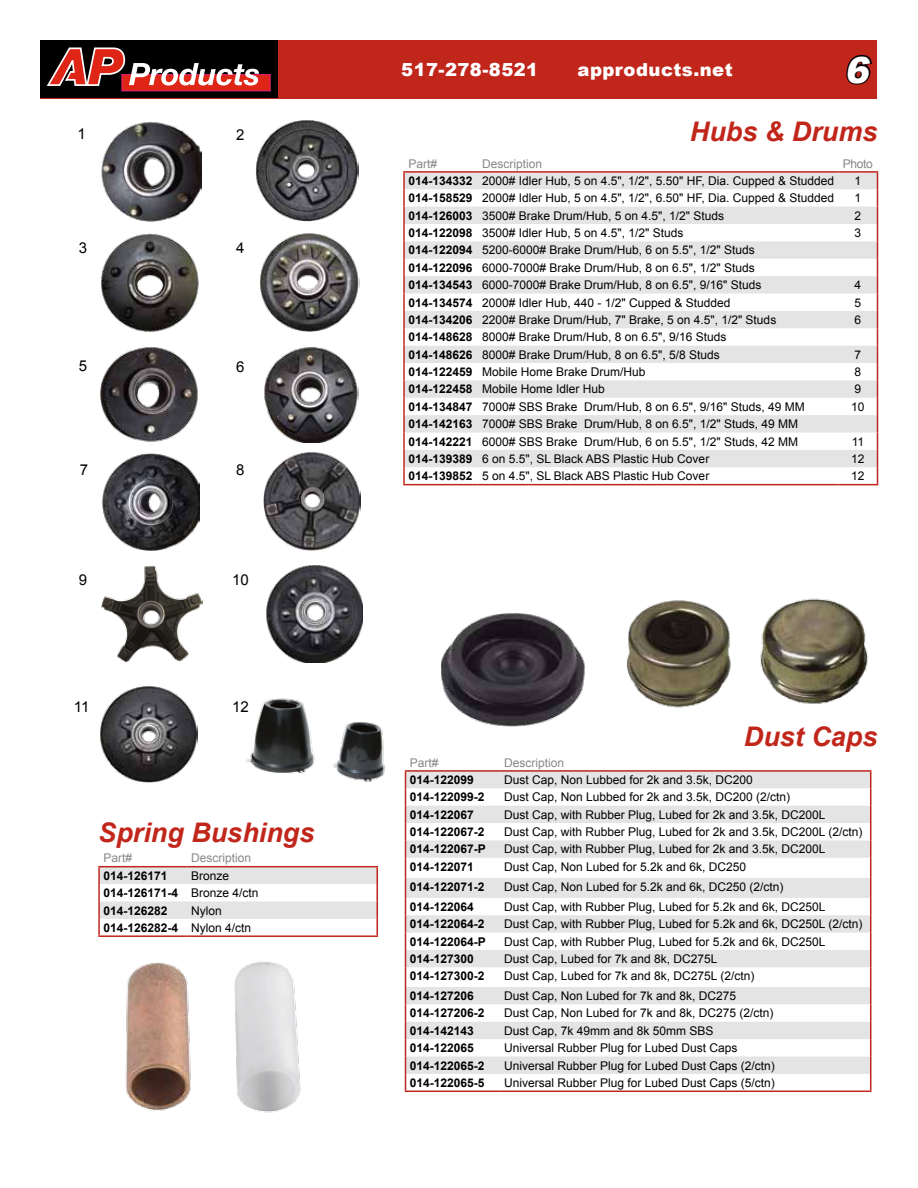
<style>
.page{position:relative;width:918px;height:1188px;background:#fff}
.page>*{position:absolute;margin:0;border:0;box-sizing:border-box;transform-origin:0 0}
.t1{font:italic 900 36px "Arial";color:#fff}
.t2{font:italic 700 27px "Arial";color:#c1261b}
.t3{font:900 18px "Arial";letter-spacing:.025em;color:#fff}
.t4{font:15px "Arial";color:#000}
.t5{font:12px/17.4px "Arial";color:#000}
.t6{font:700 12px/17.4px "Arial";color:#000}
.t7{font:12px "Arial";color:#868787}
.s1{font-weight:400}
.s2{font-weight:700}
</style>
<div class="page">
<div style="left:40px;top:40px;width:838px;height:59px;background:#c1261b"></div>
<svg style="left:846px;top:54px;width:26px;height:31px"></svg>
<svg style="left:40px;top:41px;width:238px;height:57px;background:#562a29"></svg>
<img style="left:246px;top:698px;width:159px;height:100px">
<img style="left:101px;top:121px;width:100px;height:101px">
<img style="left:256px;top:120px;width:102px;height:102px">
<img style="left:101px;top:233px;width:98px;height:99px">
<img style="left:260px;top:233px;width:99px;height:98px">
<img style="left:101px;top:347px;width:97px;height:95px">
<img style="left:264px;top:347px;width:94px;height:95px">
<img style="left:102px;top:453px;width:98px;height:98px">
<img style="left:264px;top:452px;width:96px;height:98px">
<img style="left:101px;top:566px;width:101px;height:97px">
<img style="left:266px;top:565px;width:96px;height:97px">
<img style="left:100px;top:686px;width:97px;height:97px">
<svg style="left:406px;top:772px;width:464px;height:302px;fill:#e4e4e4"></svg>
<hr style="left:405px;top:770px;width:95px;height:2px;background:#c1261b">
<hr style="left:500px;top:770px;width:371px;height:2px;background:#c1261b">
<svg style="left:405px;top:772px;width:1px;height:319px"></svg>
<hr style="left:405px;top:1091px;width:95px;height:1px;background:#c1261b">
<svg style="left:870px;top:772px;width:1px;height:319px"></svg>
<hr style="left:500px;top:1091px;width:371px;height:1px;background:#c1261b">
<img style="left:627px;top:600px;width:104px;height:108px">
<img style="left:760px;top:598px;width:108px;height:107px">
<svg style="left:405px;top:173px;width:472px;height:294px;fill:#e4e4e4"></svg>
<hr style="left:403px;top:171px;width:75px;height:2px;background:#c1261b">
<hr style="left:478px;top:171px;width:360px;height:2px;background:#c1261b">
<hr style="left:838px;top:171px;width:40px;height:2px;background:#c1261b">
<svg style="left:403px;top:173px;width:2px;height:311px"></svg>
<svg style="left:877px;top:173px;width:1px;height:311px"></svg>
<hr style="left:403px;top:484px;width:75px;height:1px;background:#c1261b">
<hr style="left:478px;top:484px;width:360px;height:1px;background:#c1261b">
<hr style="left:838px;top:484px;width:40px;height:1px;background:#c1261b">
<svg style="left:98px;top:865px;width:280px;height:70px"></svg>
<hr style="left:187px;top:935px;width:191px;height:2px;background:#c1261b">
<img style="left:98px;top:934px;width:123px;height:177px">
<img style="left:205px;top:939px;width:96px;height:174px">
<img style="left:441px;top:613px;width:144px;height:114px">
<p class="t4" style="left:78px;top:124px;width:10px">1</p>
<p class="t4" style="left:236px;top:124px;width:10px">2</p>
<p class="t4" style="left:79px;top:238px;width:10px">3</p>
<p class="t4" style="left:236px;top:238px;width:10px">4</p>
<p class="t4" style="left:79px;top:356px;width:10px">5</p>
<p class="t4" style="left:236px;top:357px;width:10px">6</p>
<p class="t4" style="left:80px;top:460px;width:10px">7</p>
<p class="t4" style="left:236px;top:460px;width:10px">8</p>
<p class="t4" style="left:79px;top:570px;width:10px">9</p>
<p class="t4" style="left:232px;top:570px;width:18px">10</p>
<p class="t4" style="left:74px;top:697px;width:17px">11</p>
<p class="t4" style="left:232px;top:697px;width:18px">12</p>
<h2 class="t2" style="left:98px;top:815px;width:218px">Spring Bushings</h2>
<p class="t7" style="left:103px;top:850px;width:30px">Part#</p>
<p class="t7" style="left:191px;top:850px;width:62px">Description</p>
<p class="t6" style="left:103px;top:867px;width:66px">014-126171</p>
<p class="t6" style="left:103px;top:867px;width:157px;text-indent:88px"><span class="s1">Bronze<br></span>014-126171-4 <span class="s1">Bronze 4/ctn<br></span>014-126282</p>
<p class="t5" style="left:103px;top:902px;width:149px;text-indent:88px">Nylon<br><span class="s2">014-126282-4</span> Nylon 4/ctn</p>
<h3 class="t3" style="left:401px;top:56px;width:138px">517-278-8521</h3>
<h3 class="t3" style="left:577px;top:56px;width:157px">approducts.net</h3>
<h1 class="t1" style="left:844px;top:44px;width:34px">6</h1>
<h2 class="t2" style="left:690px;top:114px;width:189px">Hubs &amp; Drums</h2>
<p class="t7" style="left:408px;top:155px;width:30px">Part#</p>
<p class="t7" style="left:482px;top:155px;width:62px">Description</p>
<p class="t7" style="left:843px;top:155px;width:31px">Photo</p>
<p class="t5" style="left:408px;top:172px;width:427px"><span class="s2">014-134332</span> 2000# Idler Hub, 5 on 4.5", 1/2", 5.50" HF, Dia. Cupped &amp; Studded</p>
<p class="t5" style="left:855px;top:172px;width:8px">1</p>
<p class="t5" style="left:408px;top:190px;width:427px"><span class="s2">014-158529</span> 2000# Idler Hub, 5 on 4.5", 1/2", 6.50" HF, Dia. Cupped &amp; Studded</p>
<p class="t5" style="left:855px;top:190px;width:8px">1</p>
<p class="t5" style="left:408px;top:207px;width:317px"><span class="s2">014-126003</span> 3500# Brake Drum/Hub, 5 on 4.5", 1/2" Studs</p>
<p class="t5" style="left:855px;top:207px;width:8px">2</p>
<p class="t5" style="left:408px;top:224px;width:277px"><span class="s2">014-122098</span> 3500# Idler Hub, 5 on 4.5", 1/2" Studs</p>
<p class="t5" style="left:855px;top:224px;width:8px">3</p>
<p class="t5" style="left:408px;top:242px;width:355px"><span class="s2">014-122094</span> 5200-6000# Brake Drum/Hub, 6 on 5.5", 1/2" Studs<br><span class="s2">014-122096</span> 6000-7000# Brake Drum/Hub, 8 on 6.5", 1/2" Studs<br><span class="s2">014-134543</span> 6000-7000# Brake Drum/Hub, 8 on 6.5", 9/16" Studs</p>
<p class="t5" style="left:855px;top:276px;width:8px">4</p>
<p class="t5" style="left:408px;top:294px;width:324px"><span class="s2">014-134574</span> 2000# Idler Hub, 440 - 1/2" Cupped &amp; Studded</p>
<p class="t5" style="left:855px;top:294px;width:8px">5</p>
<p class="t5" style="left:408px;top:311px;width:370px"><span class="s2">014-134206</span> 2200# Brake Drum/Hub, 7" Brake, 5 on 4.5", 1/2" Studs</p>
<p class="t5" style="left:855px;top:311px;width:8px">6</p>
<p class="t5" style="left:408px;top:329px;width:320px"><span class="s2">014-148628</span> 8000# Brake Drum/Hub, 8 on 6.5", 9/16 Studs<br><span class="s2">014-148626</span> 8000# Brake Drum/Hub, 8 on 6.5", 5/8 Studs</p>
<p class="t5" style="left:855px;top:346px;width:8px">7</p>
<p class="t5" style="left:408px;top:363px;width:239px"><span class="s2">014-122459</span> Mobile Home Brake Drum/Hub</p>
<p class="t5" style="left:855px;top:363px;width:8px">8</p>
<p class="t5" style="left:408px;top:381px;width:198px"><span class="s2">014-122458</span> Mobile Home Idler Hub</p>
<p class="t5" style="left:855px;top:381px;width:8px">9</p>
<p class="t5" style="left:408px;top:398px;width:398px"><span class="s2">014-134847</span> 7000# SBS Brake Drum/Hub, 8 on 6.5", 9/16" Studs, 49 MM</p>
<p class="t5" style="left:851px;top:398px;width:15px">10</p>
<p class="t5" style="left:408px;top:415px;width:391px"><span class="s2">014-142163</span> 7000# SBS Brake Drum/Hub, 8 on 6.5", 1/2" Studs, 49 MM<br><span class="s2">014-142221</span> 6000# SBS Brake Drum/Hub, 6 on 5.5", 1/2" Studs, 42 MM</p>
<p class="t5" style="left:852px;top:433px;width:14px">11</p>
<p class="t5" style="left:408px;top:450px;width:302px"><span class="s2">014-139389</span> 6 on 5.5", SL Black ABS Plastic Hub Cover</p>
<p class="t5" style="left:851px;top:450px;width:15px">12</p>
<p class="t5" style="left:408px;top:468px;width:302px"><span class="s2">014-139852</span> 5 on 4.5", SL Black ABS Plastic Hub Cover</p>
<p class="t5" style="left:851px;top:468px;width:15px">12</p>
<h2 class="t2" style="left:744px;top:718px;width:135px">Dust Caps</h2>
<p class="t7" style="left:410px;top:755px;width:30px">Part#</p>
<p class="t7" style="left:504px;top:755px;width:62px">Description</p>
<p class="t6" style="left:410px;top:771px;width:66px">014-122099</p>
<p class="t5" style="left:504px;top:771px;width:250px">Dust Cap, Non Lubbed for 2k and 3.5k, DC200</p>
<p class="t6" style="left:410px;top:789px;width:76px">014-122099-2</p>
<p class="t5" style="left:504px;top:789px;width:288px">Dust Cap, Non Lubbed for 2k and 3.5k, DC200 (2/ctn)</p>
<p class="t6" style="left:410px;top:806px;width:66px">014-122067</p>
<p class="t5" style="left:504px;top:806px;width:323px">Dust Cap, with Rubber Plug, Lubed for 2k and 3.5k, DC200L</p>
<p class="t6" style="left:410px;top:824px;width:76px">014-122067-2</p>
<p class="t5" style="left:504px;top:823px;width:360px">Dust Cap, with Rubber Plug, Lubed for 2k and 3.5k, DC200L (2/ctn)</p>
<p class="t6" style="left:410px;top:841px;width:78px">014-122067-P</p>
<p class="t5" style="left:504px;top:841px;width:323px">Dust Cap, with Rubber Plug, Lubed for 2k and 3.5k, DC200L</p>
<p class="t6" style="left:410px;top:858px;width:66px">014-122071</p>
<p class="t5" style="left:504px;top:858px;width:244px">Dust Cap, Non Lubed for 5.2k and 6k, DC250</p>
<p class="t6" style="left:410px;top:878px;width:76px">014-122071-2</p>
<p class="t5" style="left:504px;top:878px;width:281px">Dust Cap, Non Lubed for 5.2k and 6k, DC250 (2/ctn)</p>
<p class="t6" style="left:410px;top:898px;width:66px">014-122064</p>
<p class="t5" style="left:504px;top:898px;width:323px">Dust Cap, with Rubber Plug, Lubed for 5.2k and 6k, DC250L</p>
<p class="t6" style="left:410px;top:916px;width:76px">014-122064-2</p>
<p class="t5" style="left:504px;top:916px;width:360px">Dust Cap, with Rubber Plug, Lubed for 5.2k and 6k, DC250L (2/ctn)</p>
<p class="t6" style="left:410px;top:933px;width:78px">014-122064-P</p>
<p class="t5" style="left:504px;top:933px;width:323px">Dust Cap, with Rubber Plug, Lubed for 5.2k and 6k, DC250L</p>
<p class="t6" style="left:410px;top:950px;width:66px">014-127300</p>
<p class="t5" style="left:504px;top:950px;width:215px">Dust Cap, Lubed for 7k and 8k, DC275L</p>
<p class="t6" style="left:410px;top:968px;width:76px">014-127300-2</p>
<p class="t5" style="left:504px;top:968px;width:252px">Dust Cap, Lubed for 7k and 8k, DC275L (2/ctn)</p>
<p class="t6" style="left:410px;top:988px;width:66px">014-127206</p>
<p class="t5" style="left:504px;top:987px;width:234px">Dust Cap, Non Lubed for 7k and 8k, DC275</p>
<p class="t6" style="left:410px;top:1005px;width:76px">014-127206-2</p>
<p class="t5" style="left:504px;top:1005px;width:271px">Dust Cap, Non Lubed for 7k and 8k, DC275 (2/ctn)</p>
<p class="t6" style="left:410px;top:1022px;width:66px">014-142143</p>
<p class="t5" style="left:504px;top:1022px;width:211px">Dust Cap, 7k 49mm and 8k 50mm SBS</p>
<p class="t6" style="left:410px;top:1040px;width:66px">014-122065</p>
<p class="t5" style="left:504px;top:1039px;width:235px">Universal Rubber Plug for Lubed Dust Caps</p>
<p class="t6" style="left:410px;top:1057px;width:76px">014-122065-2</p>
<p class="t5" style="left:504px;top:1057px;width:272px">Universal Rubber Plug for Lubed Dust Caps (2/ctn)</p>
<p class="t6" style="left:410px;top:1074px;width:76px">014-122065-5</p>
<p class="t5" style="left:504px;top:1074px;width:272px">Universal Rubber Plug for Lubed Dust Caps (5/ctn)</p>
</div>
